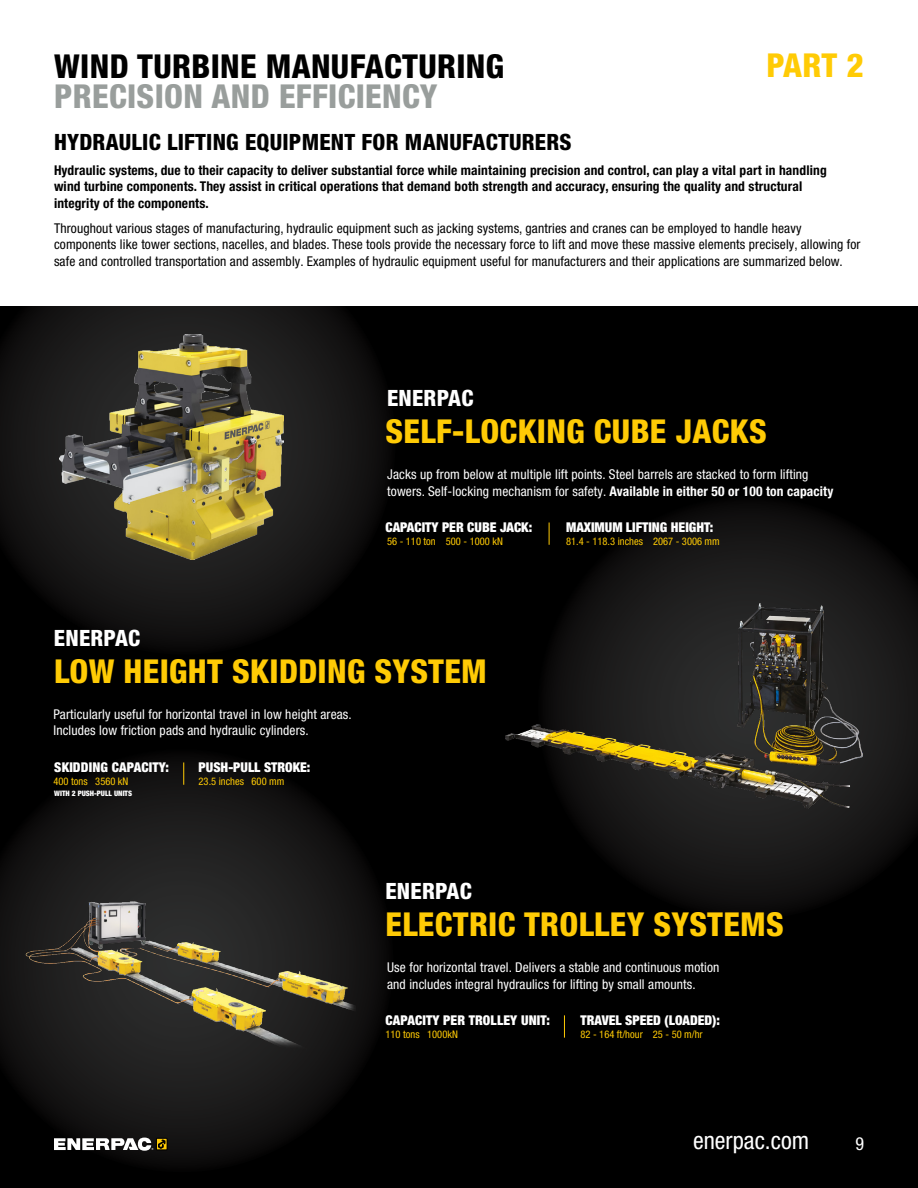
<style>
.page{position:relative;width:918px;height:1188px;background:#fff}
.page>*{position:absolute;margin:0;border:0;box-sizing:border-box;transform-origin:0 0}
.t1{font:800 condensed 33px "Helvetica Neue LTW1 G";letter-spacing:.01em;color:#ffcb05}
.t2{font:800 condensed 33px "Helvetica Neue LTW1 G";letter-spacing:.01em;color:#000}
.t3{font:800 condensed 33px "Helvetica Neue LTW1 G";letter-spacing:.01em;color:#999e9c}
.t4{font:condensed 24.15px "Helvetica Neue LTW1 G";color:#fff}
.t5{font:800 condensed 22.5px "Helvetica Neue LTW1 G";letter-spacing:.01em;color:#000}
.t6{font:800 condensed 22.5px "Helvetica Neue LTW1 G";letter-spacing:.01em;color:#fff}
.t7{font:condensed 18px "Helvetica Neue LTW1 G";color:#fff}
.t8{font:condensed 13.5px/16.5px "Helvetica Neue LTW1 G";letter-spacing:.01em;color:#000}
.t9{font:condensed 13.5px/16.5px "Helvetica Neue LTW1 G";letter-spacing:.01em;color:#fff}
.t10{font:700 condensed 13.5px/16.5px "Helvetica Neue LTW1 G";letter-spacing:.01em;color:#000}
.t11{font:900 condensed 13.5px "Helvetica Neue LTW1 G";color:#fff}
.t12{font:condensed 10.5px "Helvetica Neue LTW1 G";color:#ffcb05}
.t13{font:900 condensed 7.5px "Helvetica Neue LTW1 G";color:#fff}
.s1{font-weight:700}
</style>
<div class="page">
<div style="left:0;top:305px;width:918px;height:883px;background:#000"></div>
<svg style="left:0;top:759px;width:384px;height:404px"></svg>
<svg style="left:54px;top:1138px;width:114px;height:13px"></svg>
<svg style="left:0;top:305px;width:396px;height:341px"></svg>
<svg style="left:548px;top:506px;width:370px;height:404px"></svg>
<svg style="left:549px;top:523px;width:1px;height:22px"></svg>
<svg style="left:564px;top:1015px;width:1px;height:23px"></svg>
<img style="left:60px;top:335px;width:223px;height:224px">
<img style="left:26px;top:899px;width:330px;height:151px">
<img style="left:506px;top:603px;width:357px;height:205px">
<svg style="left:183px;top:762px;width:1px;height:23px"></svg>
<h1 class="t2" style="left:54px;top:46px;width:451px">WIND TURBINE MANUFACTURING</h1>
<h1 class="t3" style="left:54px;top:76px;width:385px">PRECISION AND EFFICIENCY</h1>
<h1 class="t1" style="left:767px;top:45px;width:99px">PART 2</h1>
<h3 class="t5" style="left:54px;top:128px;width:519px">HYDRAULIC LIFTING EQUIPMENT FOR MANUFACTURERS</h3>
<p class="t10" style="left:54px;top:162px;width:774px">Hydraulic systems, due to their capacity to deliver substantial force while maintaining precision and control, can play a vital part in handling wind turbine components. They assist in critical operations that demand both strength and accuracy, ensuring the quality and structural integrity of the components.</p>
<p class="t8" style="left:54px;top:220px;width:808px">Throughout various stages of manufacturing, hydraulic equipment such as jacking systems, gantries and cranes can be employed to handle heavy components like tower sections, nacelles, and blades. These tools provide the necessary force to lift and move these massive elements precisely, allowing for safe and controlled transportation and assembly. Examples of hydraulic equipment useful for manufacturers and their applications are summarized below.</p>
<h3 class="t6" style="left:387px;top:385px;width:88px">ENERPAC</h3>
<h1 class="t1" style="left:386px;top:411px;width:383px">SELF-LOCKING CUBE JACKS</h1>
<p class="t9" style="left:387px;top:466px;width:448px">Jacks up from below at multiple lift points. Steel barrels are stacked to form lifting towers. Self-locking mechanism for safety. <span class="s1">Available in either 50 or 100 ton capacity</span></p>
<p class="t11" style="left:386px;top:519px;width:148px">CAPACITY PER CUBE JACK:</p>
<h3 class="t6" style="left:54px;top:624px;width:88px">ENERPAC</h3>
<p class="t12" style="left:387px;top:535px;width:117px">56 - 110 ton 500 - 1000 kN</p>
<h1 class="t1" style="left:54px;top:651px;width:434px">LOW HEIGHT SKIDDING SYSTEM</h1>
<p class="t9" style="left:54px;top:706px;width:300px">Particularly useful for horizontal travel in low height areas.<br>Includes low friction pads and hydraulic cylinders.</p>
<p class="t11" style="left:54px;top:759px;width:116px">SKIDDING CAPACITY:</p>
<p class="t12" style="left:54px;top:775px;width:76px">400 tons 3560 kN</p>
<p class="t13" style="left:54px;top:789px;width:79px">WITH 2 PUSH-PULL UNITS</p>
<p class="t11" style="left:199px;top:759px;width:113px">PUSH-PULL STROKE:</p>
<p class="t12" style="left:199px;top:775px;width:87px">23.5 inches 600 mm</p>
<h3 class="t6" style="left:386px;top:877px;width:88px">ENERPAC</h3>
<p class="t11" style="left:566px;top:519px;width:149px">MAXIMUM LIFTING HEIGHT:</p>
<p class="t12" style="left:566px;top:535px;width:155px">81.4 - 118.3 inches 2067 - 3006 mm</p>
<h1 class="t1" style="left:386px;top:904px;width:400px">ELECTRIC TROLLEY SYSTEMS</h1>
<p class="t9" style="left:387px;top:959px;width:334px">Use for horizontal travel. Delivers a stable and continuous motion and includes integral hydraulics for lifting by small amounts.</p>
<p class="t11" style="left:386px;top:1012px;width:166px">CAPACITY PER TROLLEY UNIT:</p>
<p class="t12" style="left:386px;top:1028px;width:74px">110 tons 1000kN</p>
<p class="t11" style="left:580px;top:1012px;width:141px">TRAVEL SPEED (LOADED):</p>
<p class="t12" style="left:580px;top:1028px;width:124px">82 - 164 ft/hour 25 - 50 m/hr</p>
<h2 class="t4" style="left:693px;top:1127px;width:118px">enerpac.com</h2>
<h3 class="t7" style="left:855px;top:1133px;width:10px">9</h3>
</div>
